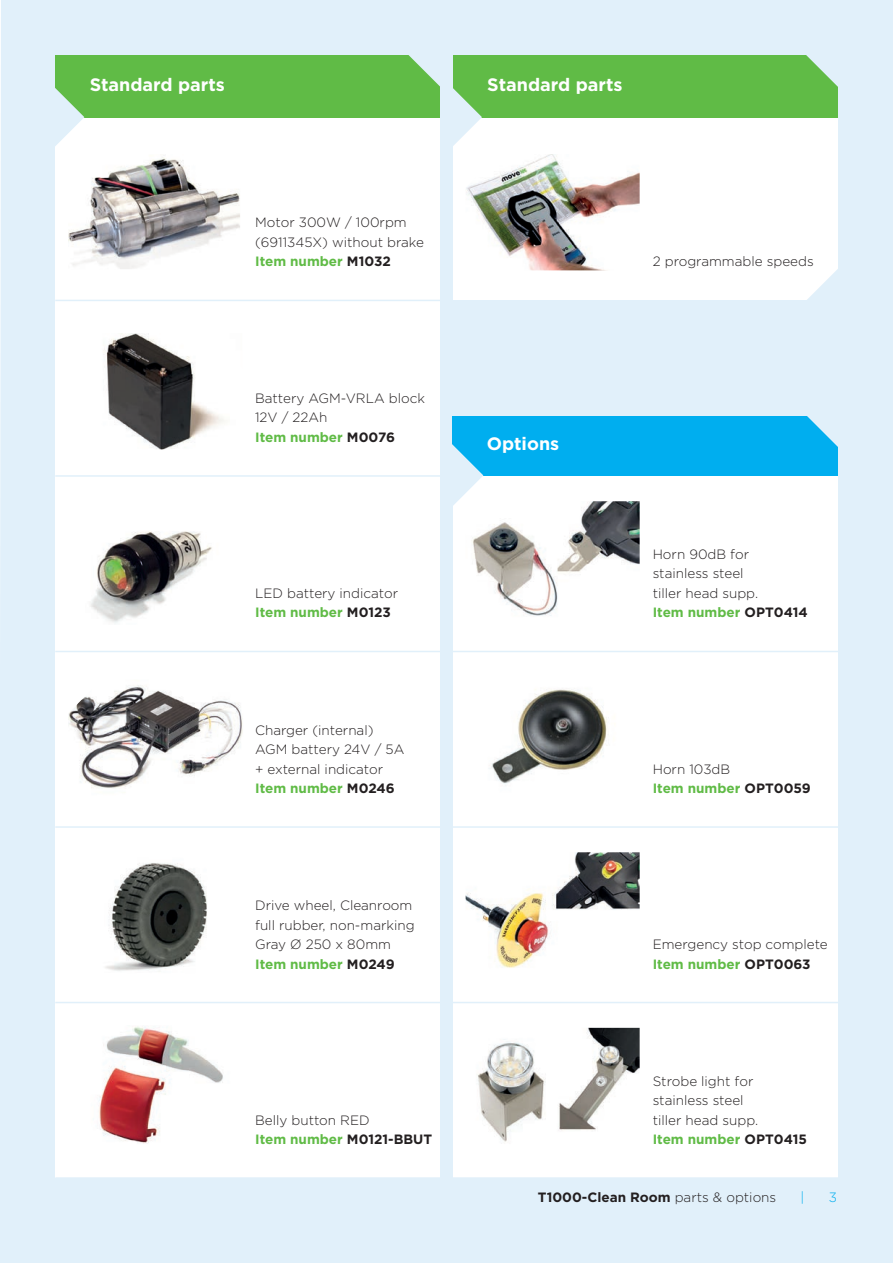
<style>
.page{position:relative;width:893px;height:1263px;background:#e1f0fa}
.page>*{position:absolute;margin:0;border:0;box-sizing:border-box;transform-origin:0 0}
.t1{font:700 18px "Gotham";color:#fff}
.t2{font:300 13.5px/19.5px "Gotham";color:#231f20}
.t3{font:700 13.5px "Gotham";color:#231f20}
.t4{font:700 13.5px/19.5px "Gotham";color:#60bb46}
.t5{font:300 13.5px "Gotham";color:#00aeef}
.s1{font-weight:700;color:#60bb46}
.s2{font-weight:700}
.s3{font-weight:300;color:#231f20}
.s4{color:#231f20}
.s5{font-weight:300}
</style>
<div class="page">
<div style="left:55px;top:56px;width:385px;height:1122px;background:#fff"></div>
<div style="left:453px;top:55px;width:385px;height:1123px;background:#fff"></div>
<div style="left:453px;top:55px;width:385px;height:62px;background:#60bb46"></div>
<svg style="left:802px;top:13px;width:38px;height:76px"></svg>
<div style="left:55px;top:55px;width:385px;height:62px;background:#60bb46"></div>
<svg style="left:46px;top:79px;width:38px;height:76px"></svg>
<svg style="left:404px;top:13px;width:78px;height:142px"></svg>
<div style="left:453px;top:413px;width:385px;height:62px;background:#00aeef"></div>
<svg style="left:445px;top:437px;width:38px;height:76px"></svg>
<svg style="left:801px;top:267px;width:39px;height:181px"></svg>
<div style="left:448px;top:300px;width:359px;height:115px;background:#e1f0fa"></div>
<hr style="left:55px;top:300px;width:385px;height:1px;background:#e1f0fa">
<hr style="left:55px;top:475px;width:385px;height:2px;background:#e1f0fa">
<hr style="left:55px;top:651px;width:385px;height:1px;background:#e1f0fa">
<hr style="left:55px;top:826px;width:385px;height:2px;background:#e1f0fa">
<hr style="left:55px;top:1002px;width:385px;height:1px;background:#e1f0fa">
<hr style="left:55px;top:1177px;width:385px;height:2px;background:#e1f0fa">
<img style="left:68px;top:154px;width:172px;height:115px">
<img style="left:104px;top:333px;width:121px;height:116px">
<img style="left:90px;top:531px;width:122px;height:92px">
<img style="left:68px;top:685px;width:175px;height:103px">
<img style="left:105px;top:863px;width:102px;height:108px">
<img style="left:99px;top:1026px;width:124px;height:118px">
<hr style="left:453px;top:651px;width:386px;height:1px;background:#e1f0fa">
<hr style="left:453px;top:826px;width:386px;height:2px;background:#e1f0fa">
<hr style="left:453px;top:1002px;width:386px;height:1px;background:#e1f0fa">
<hr style="left:453px;top:1177px;width:386px;height:2px;background:#e1f0fa">
<img style="left:466px;top:154px;width:174px;height:116px">
<img style="left:466px;top:501px;width:174px;height:115px">
<img style="left:489px;top:689px;width:118px;height:95px">
<img style="left:466px;top:852px;width:174px;height:116px">
<img style="left:477px;top:1028px;width:163px;height:114px">
<div style="left:468px;top:1186px;width:317px;height:26px;background:#e1f0fa"></div>
<h1 class="t1" style="left:90px;top:73px;width:137px">Standard parts</h1>
<h1 class="t1" style="left:487px;top:73px;width:137px">Standard parts</h1>
<p class="t2" style="left:255px;top:213px;width:170px">Motor 300W / 100rpm (6911345X) without brake<br><span class="s1">Item number</span> <span class="s2">M1032</span></p>
<p class="t2" style="left:653px;top:252px;width:162px">2 programmable speeds</p>
<p class="t2" style="left:255px;top:388px;width:171px">Battery AGM-VRLA block<br>12V / 22Ah<br><span class="s1">Item number</span> <span class="s2">M0076</span></p>
<p class="t2" style="left:255px;top:583px;width:145px">LED battery indicator<br><span class="s1">Item number</span> <span class="s2">M0123</span></p>
<p class="t2" style="left:255px;top:720px;width:151px">Charger (internal)<br>AGM battery 24V / 5A + external indicator<br><span class="s1">Item number</span> <span class="s2">M0246</span></p>
<p class="t2" style="left:255px;top:895px;width:161px">Drive wheel, Cleanroom full rubber, non-marking<br>Gray Ø 250 x 80mm<br><span class="s1">Item number</span> <span class="s2">M0249</span></p>
<h1 class="t1" style="left:487px;top:432px;width:74px">Options</h1>
<p class="t2" style="left:255px;top:1110px;width:179px">Belly button RED<br><span class="s1">Item number</span> <span class="s2">M0121-BBUT</span></p>
<p class="t2" style="left:653px;top:544px;width:156px">Horn 90dB for stainless steel<br>tiller head supp.<br><span class="s1">Item number</span> <span class="s2">OPT0414</span></p>
<p class="t4" style="left:653px;top:759px;width:160px"><span class="s3">Horn 103dB<br></span>Item number <span class="s4">OPT0059</span></p>
<p class="t2" style="left:653px;top:934px;width:177px">Emergency stop complete<br><span class="s1">Item number</span> <span class="s2">OPT0063</span></p>
<p class="t2" style="left:653px;top:1071px;width:156px">Strobe light for stainless steel<br>tiller head supp.<br><span class="s1">Item number</span> <span class="s2">OPT0415</span></p>
<p class="t3" style="left:538px;top:1188px;width:240px">T1000-Clean Room <span class="s5">parts &amp; options</span></p>
<p class="t5" style="left:801px;top:1189px;width:5px">|</p>
<p class="t5" style="left:829px;top:1189px;width:10px">3</p>
</div>
